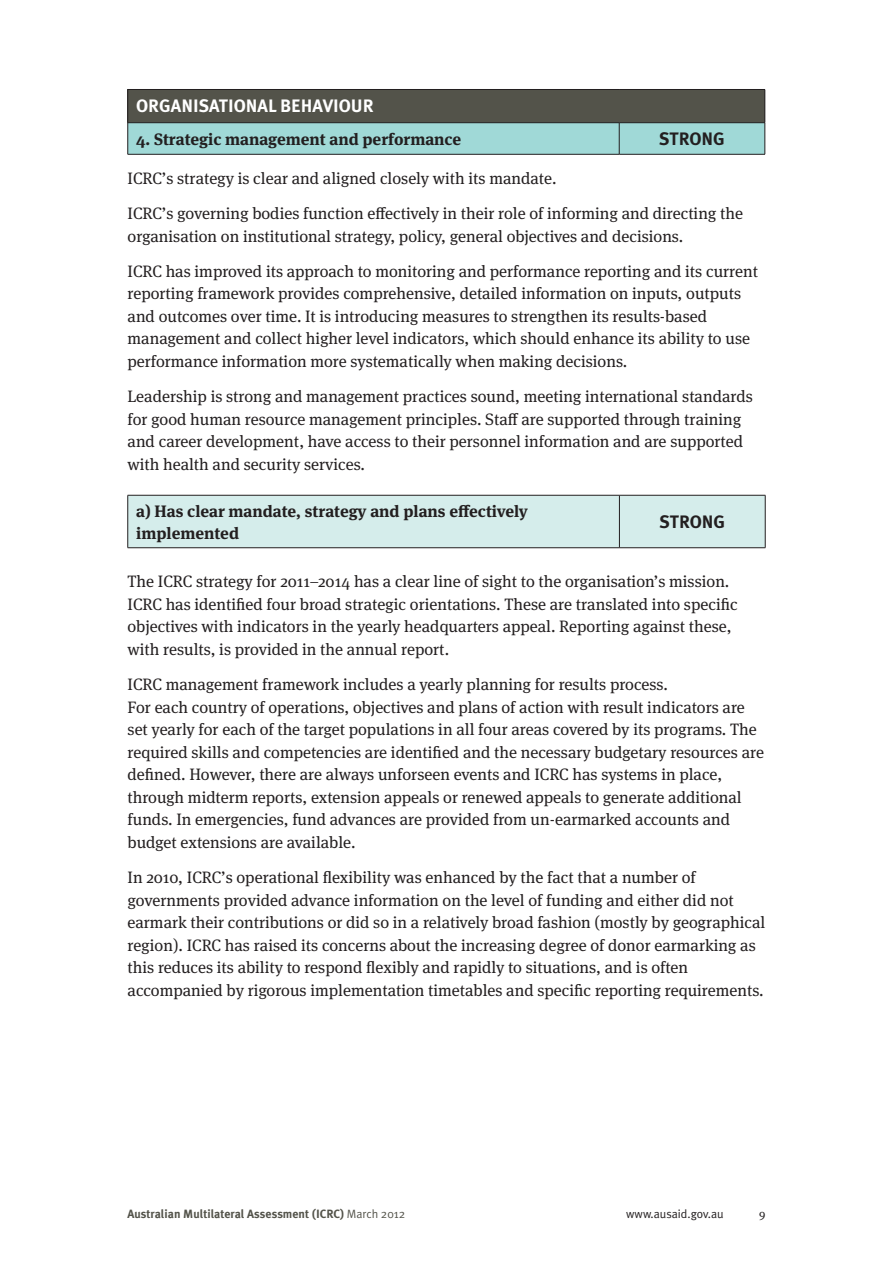
<style>
.page{position:relative;width:893px;height:1263px;background:#fff}
.page>*{position:absolute;margin:0;border:0;box-sizing:border-box;transform-origin:0 0}
._08a__TABLE_HEADING{font:700 18px "Meta Plus";color:#fff}
._08bbbb_RIGHT_COLUMN{font:700 18px "Meta Plus";color:#231f20}
._04__BODY_TEXT{font:16.5px/22.5px "Meta Serif OT";color:#231f20}
._04__BODY_TEXT-2{font:700 16.5px/22.5px "Meta Serif OT";color:#231f20}
.t1{font:700 12px "Meta Plus";color:#53534a}
.t2{font:12px "Meta Plus Normal";color:#231f20}
.t3{font:12px "Meta Serif OT";color:#231f20}
.s1{font-family:"Meta Plus Normal";font-weight:400}
</style>
<div class="page">
<div style="left:128px;top:89px;width:637px;height:34px;background:#53534a"></div>
<svg style="left:128px;top:123px;width:637px;height:31px;background:#9ed6d4"></svg>
<hr style="left:619px;top:123px;width:1px;height:31px;background:#231f20">
<hr style="left:127px;top:123px;width:1px;height:31px;background:#231f20">
<hr style="left:765px;top:123px;width:1px;height:31px;background:#231f20">
<hr style="left:128px;top:154px;width:491px;height:1px;background:#231f20">
<hr style="left:619px;top:154px;width:146px;height:1px;background:#231f20">
<hr style="left:128px;top:89px;width:491px;height:1px;background:#231f20">
<hr style="left:127px;top:90px;width:1px;height:33px;background:#231f20">
<hr style="left:619px;top:89px;width:146px;height:1px;background:#231f20">
<hr style="left:765px;top:90px;width:1px;height:33px;background:#231f20">
<hr style="left:128px;top:122px;width:491px;height:1px;background:#231f20">
<hr style="left:619px;top:122px;width:146px;height:1px;background:#231f20">
<div style="left:128px;top:496px;width:637px;height:51px;background:#d5edeb"></div>
<hr style="left:619px;top:495px;width:1px;height:52px;background:#231f20">
<hr style="left:128px;top:495px;width:491px;height:1px;background:#231f20">
<hr style="left:127px;top:495px;width:1px;height:52px;background:#231f20">
<hr style="left:619px;top:495px;width:146px;height:1px;background:#231f20">
<hr style="left:765px;top:495px;width:1px;height:52px;background:#231f20">
<hr style="left:128px;top:547px;width:491px;height:1px;background:#231f20">
<hr style="left:619px;top:547px;width:146px;height:1px;background:#231f20">
<p class="_08a__TABLE_HEADING" style="left:136px;top:95px;width:239px">ORGANISATIONAL BEHAVIOUR</p>
<p class="_04__BODY_TEXT-2" style="left:136px;top:128px;width:327px">4. Strategic management and performance</p>
<p class="_08bbbb_RIGHT_COLUMN" style="left:659px;top:129px;width:67px">STRONG</p>
<p class="_04__BODY_TEXT" style="left:128px;top:167px;width:430px">ICRC’s strategy is clear and aligned closely with its mandate.</p>
<p class="_04__BODY_TEXT" style="left:128px;top:202px;width:617px">ICRC’s governing bodies function effectively in their role of informing and directing the organisation on institutional strategy, policy, general objectives and decisions.</p>
<p class="_04__BODY_TEXT" style="left:128px;top:260px;width:632px">ICRC has improved its approach to monitoring and performance reporting and its current reporting framework provides comprehensive, detailed information on inputs, outputs and outcomes over time. It is introducing measures to strengthen its results-based management and collect higher level indicators, which should enhance its ability to use performance information more systematically when making decisions.</p>
<p class="_04__BODY_TEXT" style="left:128px;top:385px;width:627px">Leadership is strong and management practices sound, meeting international standards for good human resource management principles. Staff are supported through training and career development, have access to their personnel information and are supported with health and security services.</p>
<p class="_04__BODY_TEXT-2" style="left:136px;top:500px;width:393px">a) Has clear mandate, strategy and plans effectively implemented</p>
<p class="_08bbbb_RIGHT_COLUMN" style="left:659px;top:512px;width:67px">STRONG</p>
<p class="_04__BODY_TEXT" style="left:128px;top:571px;width:612px">The ICRC strategy for 2011–2014 has a clear line of sight to the organisation’s mission.<br>ICRC has identified four broad strategic orientations. These are translated into specific objectives with indicators in the yearly headquarters appeal. Reporting against these, with results, is provided in the annual report.</p>
<p class="_04__BODY_TEXT" style="left:128px;top:674px;width:638px">ICRC management framework includes a yearly planning for results process.<br>For each country of operations, objectives and plans of action with result indicators are set yearly for each of the target populations in all four areas covered by its programs. The required skills and competencies are identified and the necessary budgetary resources are defined. However, there are always unforseen events and ICRC has systems in place, through midterm reports, extension appeals or renewed appeals to generate additional funds. In emergencies, fund advances are provided from un-earmarked accounts and budget extensions are available.</p>
<p class="_04__BODY_TEXT" style="left:128px;top:866px;width:639px">In 2010, ICRC’s operational flexibility was enhanced by the fact that a number of governments provided advance information on the level of funding and either did not earmark their contributions or did so in a relatively broad fashion (mostly by geographical region). ICRC has raised its concerns about the increasing degree of donor earmarking as this reduces its ability to respond flexibly and rapidly to situations, and is often accompanied by rigorous implementation timetables and specific reporting requirements.</p>
<p class="t1" style="left:128px;top:1207px;width:279px">Australian Multilateral Assessment (ICRC) <span class="s1">March 2012</span></p>
<p class="t2" style="left:626px;top:1207px;width:99px">www.ausaid.gov.au</p>
<p class="t3" style="left:759px;top:1207px;width:8px">9</p>
</div>
